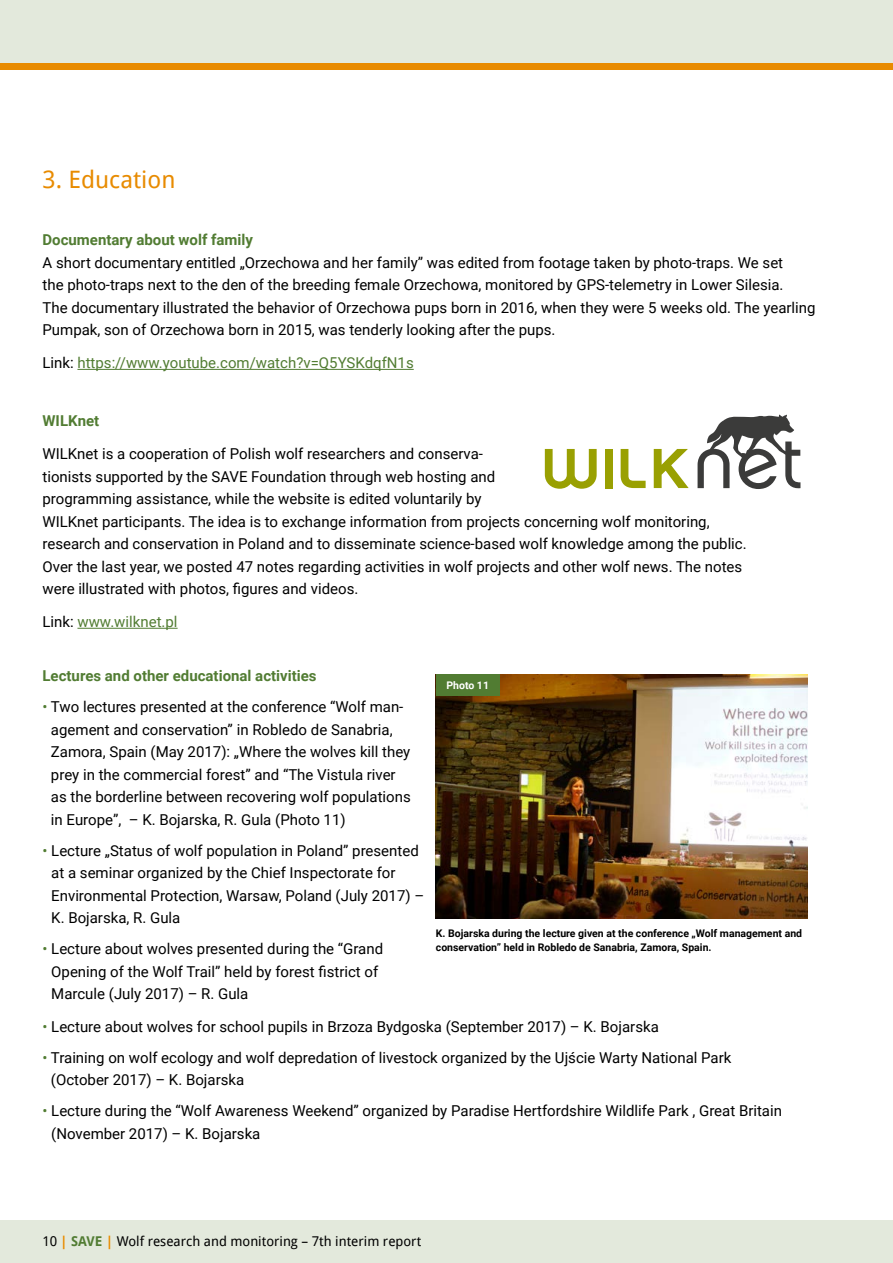
<style>
.page{position:relative;width:893px;height:1263px;background:#fff}
.page>*{position:absolute;margin:0;border:0;box-sizing:border-box;transform-origin:0 0}
.t1{font:24px "Droid Sans";color:#e88b00}
.t2{font:15px/22.5px "Roboto";color:#000}
.t3{font:700 15px "Roboto";color:#517c32}
.t4{font:15px "Roboto";color:#517c32}
.t5{font:13.5px "Droid Sans";color:#000}
.t6{font:700 10.5px/13.5px "Roboto";color:#000}
.t7{font:700 10.5px "Roboto";color:#fff}
.s1{color:#000}
.s2{color:#517c32}
.s3{font-weight:700;color:#e88b00}
.s4{font-weight:700;color:#517c32}
</style>
<div class="page">
<div style="left:0;top:1220px;width:893px;height:43px;background:#e3e9dc"></div>
<div style="left:0;top:0;width:893px;height:64px;background:#e3e9dc"></div>
<div style="left:0;top:64px;width:893px;height:6px;background:#e88b00"></div>
<hr style="left:77px;top:369px;width:337px;height:1px;background:#517c32">
<hr style="left:77px;top:628px;width:101px;height:1px;background:#517c32">
<svg style="left:698px;top:415px;width:102px;height:74px"></svg>
<svg style="left:545px;top:449px;width:52px;height:40px"></svg>
<div style="left:605px;top:449px;width:7px;height:39px;background:#99a002"></div>
<svg style="left:621px;top:449px;width:25px;height:39px"></svg>
<svg style="left:654px;top:449px;width:35px;height:39px"></svg>
<img style="left:436px;top:674px;width:372px;height:244px">
<div style="left:436px;top:674px;width:64px;height:21px;background:#517c32"></div>
<h1 class="t1" style="left:43px;top:166px;width:134px">3. Education</h1>
<p class="t3" style="left:43px;top:229px;width:212px">Documentary about wolf family</p>
<p class="t2" style="left:43px;top:250px;width:775px">A short documentary entitled „Orzechowa and her family” was edited from footage taken by photo-traps. We set<br>the photo-traps next to the den of the breeding female Orzechowa, monitored by GPS-telemetry in Lower Silesia.<br>The documentary illustrated the behavior of Orzechowa pups born in 2016, when they were 5 weeks old. The yearling Pumpak, son of Orzechowa born in 2015, was tenderly looking after the pups.</p>
<p class="t4" style="left:43px;top:352px;width:373px"><span class="s1">Link:</span> https://www.youtube.com/watch?v=Q5YSKdqfN1s</p>
<p class="t3" style="left:43px;top:410px;width:58px">WILKnet</p>
<p class="t2" style="left:43px;top:442px;width:706px">WILKnet is a cooperation of Polish wolf researchers and conserva-<br>tionists supported by the SAVE Foundation through web hosting and<br>programming assistance, while the website is edited voluntarily by<br>WILKnet participants. The idea is to exchange information from projects concerning wolf monitoring, research and conservation in Poland and to disseminate science-based wolf knowledge among the public.<br>Over the last year, we posted 47 notes regarding activities in wolf projects and other wolf news. The notes were illustrated with photos, figures and videos.</p>
<p class="t4" style="left:43px;top:611px;width:137px"><span class="s1">Link:</span> www.wilknet.pl</p>
<p class="t3" style="left:43px;top:665px;width:276px">Lectures and other educational activities</p>
<p class="t2" style="left:51px;top:695px;width:361px;text-indent:-8px"><span class="s2">•</span> Two lectures presented at the conference “Wolf man&shy;agement and conservation” in Robledo de Sanabria, Zamora, Spain (May 2017): „Where the wolves kill they prey in the commercial forest” and “The Vistula river as the borderline between recovering wolf populations in Europe”, – K. Bojarska, R. Gula (Photo 11)</p>
<p class="t2" style="left:51px;top:838px;width:374px;text-indent:-9px"><span class="s2">•</span> Lecture „Status of wolf population in Poland” presented at a seminar organized by the Chief Inspectorate for Environmental Protection, Warsaw, Poland (July 2017) – K. Bojarska, R. Gula</p>
<p class="t2" style="left:51px;top:937px;width:333px;text-indent:-9px"><span class="s2">•</span> Lecture about wolves presented during the “Grand<br>Opening of the Wolf Trail” held by forest fistrict of<br>Marcule (July 2017) – R. Gula</p>
<p class="t7" style="left:446px;top:677px;width:44px">Photo 11</p>
<p class="t6" style="left:436px;top:926px;width:368px">K. Bojarska during the lecture given at the conference „Wolf management and conservation” held in Robledo de Sanabria, Zamora, Spain.</p>
<p class="t2" style="left:43px;top:1015px;width:618px"><span class="s2">•</span> Lecture about wolves for school pupils in Brzoza Bydgoska (September 2017) – K. Bojarska</p>
<p class="t2" style="left:51px;top:1046px;width:682px;text-indent:-8px"><span class="s2">•</span> Training on wolf ecology and wolf depredation of livestock organized by the Ujście Warty National Park (October 2017) – K. Bojarska</p>
<p class="t2" style="left:51px;top:1099px;width:732px;text-indent:-9px"><span class="s2">•</span> Lecture during the “Wolf Awareness Weekend” organized by Paradise Hertfordshire Wildlife Park , Great Britain (November 2017) – K. Bojarska</p>
<p class="t5" style="left:43px;top:1233px;width:380px">10 <span class="s3">|</span> <span class="s4">SAVE</span> <span class="s3">|</span> Wolf research and monitoring – 7th interim report</p>
</div>
